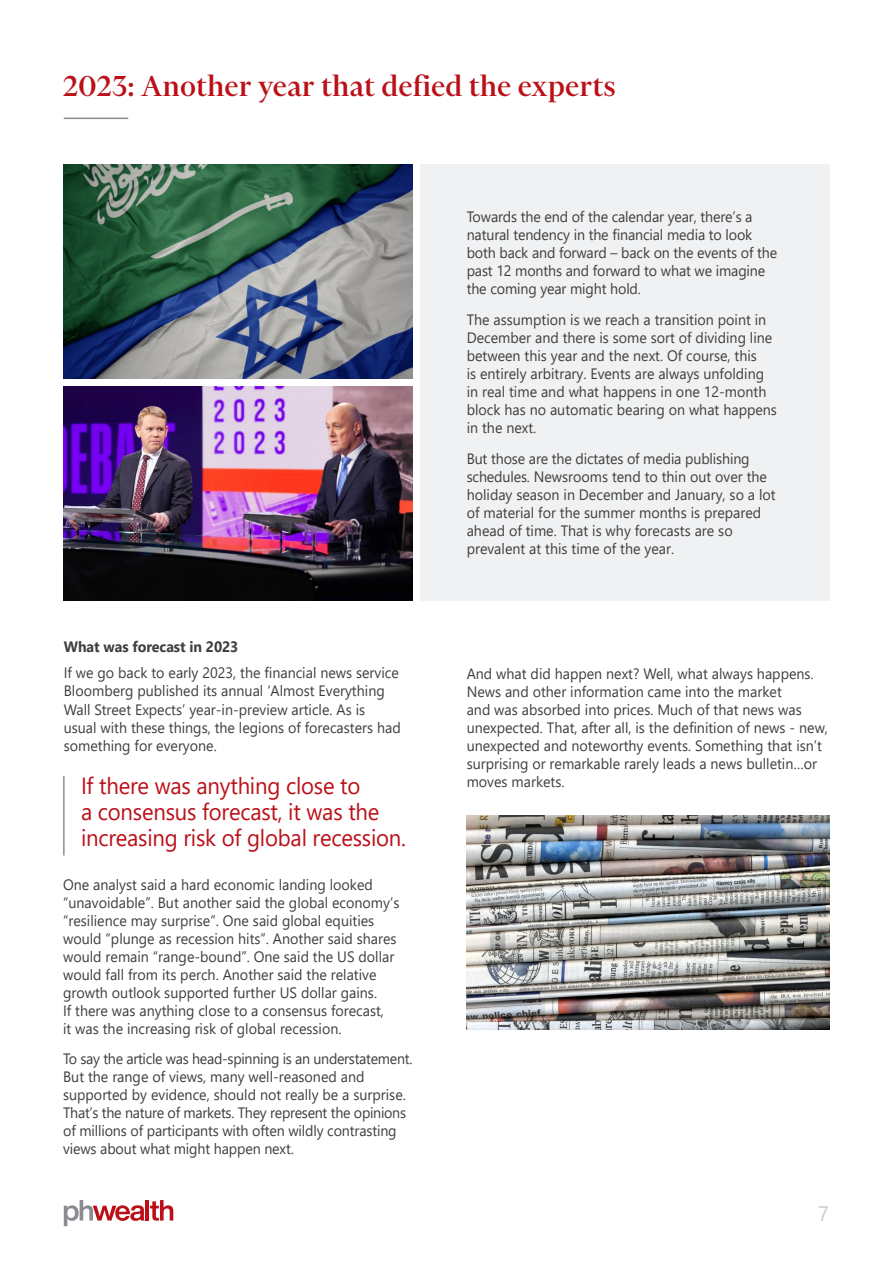
<style>
.page{position:relative;width:893px;height:1263px;background:#fff}
.page>*{position:absolute;margin:0;border:0;box-sizing:border-box;transform-origin:0 0}
.t1{font:500 33px "Financier Display";letter-spacing:.02em;color:#bb1018}
.Para_Text{font:23.25px/26.2px "Segoe UI";letter-spacing:-.01em;color:#bb1018;scale:.95 1}
.t2{font:21px "Segoe UI";color:#ccc}
.Para_Text-2{font:15px/18px "Segoe UI";color:#3e3e3f;scale:.95 1}
.Para_Text-3{font:700 15px "Segoe UI";letter-spacing:-.005em;color:#3e3e3f;scale:.95 1}
</style>
<div class="page">
<svg style="left:64px;top:1200px;width:80px;height:26px"></svg>
<hr style="left:145px;top:1200px;width:4px;height:20px;background:#bb1018">
<svg style="left:150px;top:1200px;width:23px;height:21px"></svg>
<div style="left:420px;top:164px;width:409px;height:436px;background:#f0f1f2"></div>
<img style="left:64px;top:164px;width:348px;height:215px">
<img style="left:64px;top:386px;width:348px;height:214px">
<img style="left:467px;top:816px;width:362px;height:214px">
<hr style="left:64px;top:118px;width:64px;height:1px;background:#8a8c8f">
<hr style="left:63px;top:776px;width:2px;height:79px;background:#8a8c8f">
<p class="t1" style="left:63px;top:68px;width:554px">2023: Another year that defied the experts</p>
<p class="Para_Text-3" style="left:64px;top:632px;width:185px">What was forecast in 2023</p>
<p class="Para_Text-2" style="left:64px;top:663px;width:356px">If we go back to early 2023, the financial news service Bloomberg published its annual ‘Almost Everything Wall Street Expects’ year-in-preview article. As is usual with these things, the legions of forecasters had something for everyone.</p>
<p class="Para_Text" style="left:81px;top:770px;width:344px">If there was anything close to<br>a consensus forecast, it was the increasing risk of global recession.</p>
<p class="Para_Text-2" style="left:63px;top:874px;width:355px">One analyst said a hard economic landing looked “unavoidable”. But another said the global economy’s “resilience may surprise”. One said global equities would “plunge as recession hits”. Another said shares would remain “range-bound”. One said the US dollar would fall from its perch. Another said the relative growth outlook supported further US dollar gains.<br>If there was anything close to a consensus forecast,<br>it was the increasing risk of global recession.</p>
<p class="Para_Text-2" style="left:63px;top:1049px;width:369px">To say the article was head-spinning is an understatement.<br>But the range of views, many well-reasoned and supported by evidence, should not really be a surprise.<br>That’s the nature of markets. They represent the opinions of millions of participants with often wildly contrasting views about what might happen next.</p>
<p class="Para_Text-2" style="left:467px;top:206px;width:328px">Towards the end of the calendar year, there’s a natural tendency in the financial media to look both back and forward – back on the events of the past 12 months and forward to what we imagine the coming year might hold.</p>
<p class="Para_Text-2" style="left:467px;top:309px;width:328px">The assumption is we reach a transition point in December and there is some sort of dividing line between this year and the next. Of course, this<br>is entirely arbitrary. Events are always unfolding in real time and what happens in one 12-month block has no automatic bearing on what happens in the next.</p>
<p class="Para_Text-2" style="left:467px;top:448px;width:327px">But those are the dictates of media publishing schedules. Newsrooms tend to thin out over the holiday season in December and January, so a lot of material for the summer months is prepared ahead of time. That is why forecasts are so prevalent at this time of the year.</p>
<p class="Para_Text-2" style="left:467px;top:663px;width:382px">And what did happen next? Well, what always happens.<br>News and other information came into the market<br>and was absorbed into prices. Much of that news was unexpected. That, after all, is the definition of news - new, unexpected and noteworthy events. Something that isn’t surprising or remarkable rarely leads a news bulletin…or moves markets.</p>
<h3 class="t2" style="left:818px;top:1193px;width:13px">7</h3>
</div>
